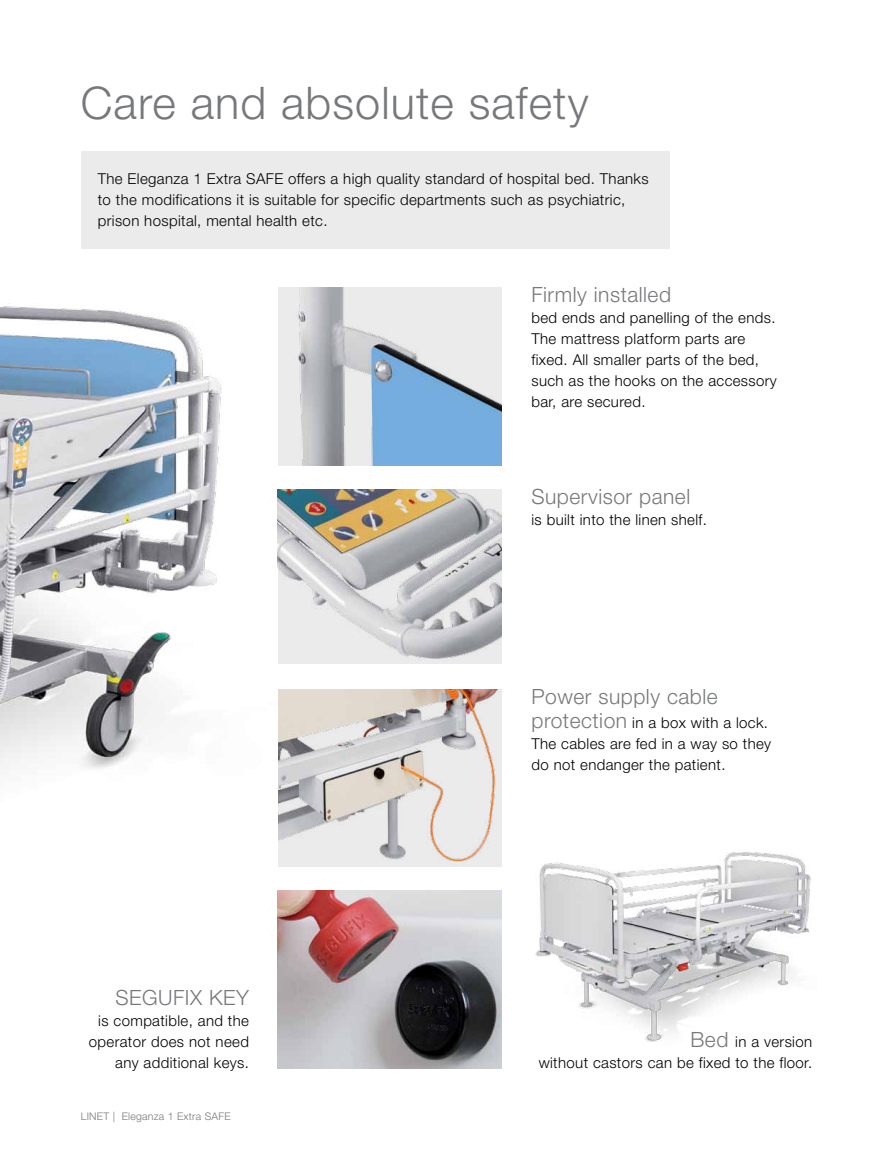
<style>
.page{position:relative;width:893px;height:1149px;background:#fff}
.page>*{position:absolute;margin:0;border:0;box-sizing:border-box;transform-origin:0 0}
.t1{font:300 45px "Helvetica Neue LT Pro";letter-spacing:.025em;color:#77787b}
.t2{font:300 21px "Helvetica Neue LT Pro";letter-spacing:.025em;color:#77787b}
.t3{font:300 15px/21px "Helvetica Neue LT Pro";letter-spacing:.025em;color:#000}
.t4{font:300 10.5px "Helvetica Neue LT Pro";letter-spacing:.025em;color:#77787b}
.s1{font-size:21px;color:#77787b}
</style>
<div class="page">
<img style="left:0;top:306px;width:369px;height:737px">
<img style="left:483px;top:800px;width:328px;height:247px">
<img style="left:278px;top:489px;width:223px;height:174px">
<img style="left:278px;top:689px;width:223px;height:177px">
<img style="left:278px;top:890px;width:223px;height:177px">
<img style="left:278px;top:287px;width:223px;height:179px">
<div style="left:81px;top:151px;width:588px;height:98px;background:#ebebec"></div>
<h1 class="t1" style="left:81px;top:76px;width:509px">Care and absolute safety</h1>
<p class="t3" style="left:98px;top:168px;width:552px">The Eleganza 1 Extra SAFE offers a high quality standard of hospital bed. Thanks to the modifications it is suitable for specific departments such as psychiatric, prison hospital, mental health etc.</p>
<h2 class="t2" style="left:531px;top:282px;width:141px">Firmly installed</h2>
<p class="t3" style="left:531px;top:307px;width:247px">bed ends and panelling of the ends.<br>The mattress platform parts are fixed. All smaller parts of the bed, such as the hooks on the accessory bar, are secured.</p>
<h2 class="t2" style="left:531px;top:484px;width:160px">Supervisor panel</h2>
<p class="t3" style="left:531px;top:509px;width:177px">is built into the linen shelf.</p>
<h2 class="t2" style="left:115px;top:984px;width:132px">Segufix key</h2>
<p class="t3" style="left:89px;top:1009px;width:162px;text-align:right">is compatible, and the operator does not need any additional keys.</p>
<p class="t4" style="left:81px;top:1109px;width:151px">Linet | Eleganza 1 Extra SAFE</p>
<h2 class="t2" style="left:531px;top:684px;width:188px">Power supply cable</h2>
<p class="t3" style="left:531px;top:712px;width:241px"><span class="s1">protection</span> in a box with a lock.<br>The cables are fed in a way so they do not endanger the patient.</p>
<p class="t3" style="left:539px;top:1030px;width:275px;text-align:right"><span class="s1">Bed</span> in a version<br>without castors can be fixed to the floor.</p>
</div>
